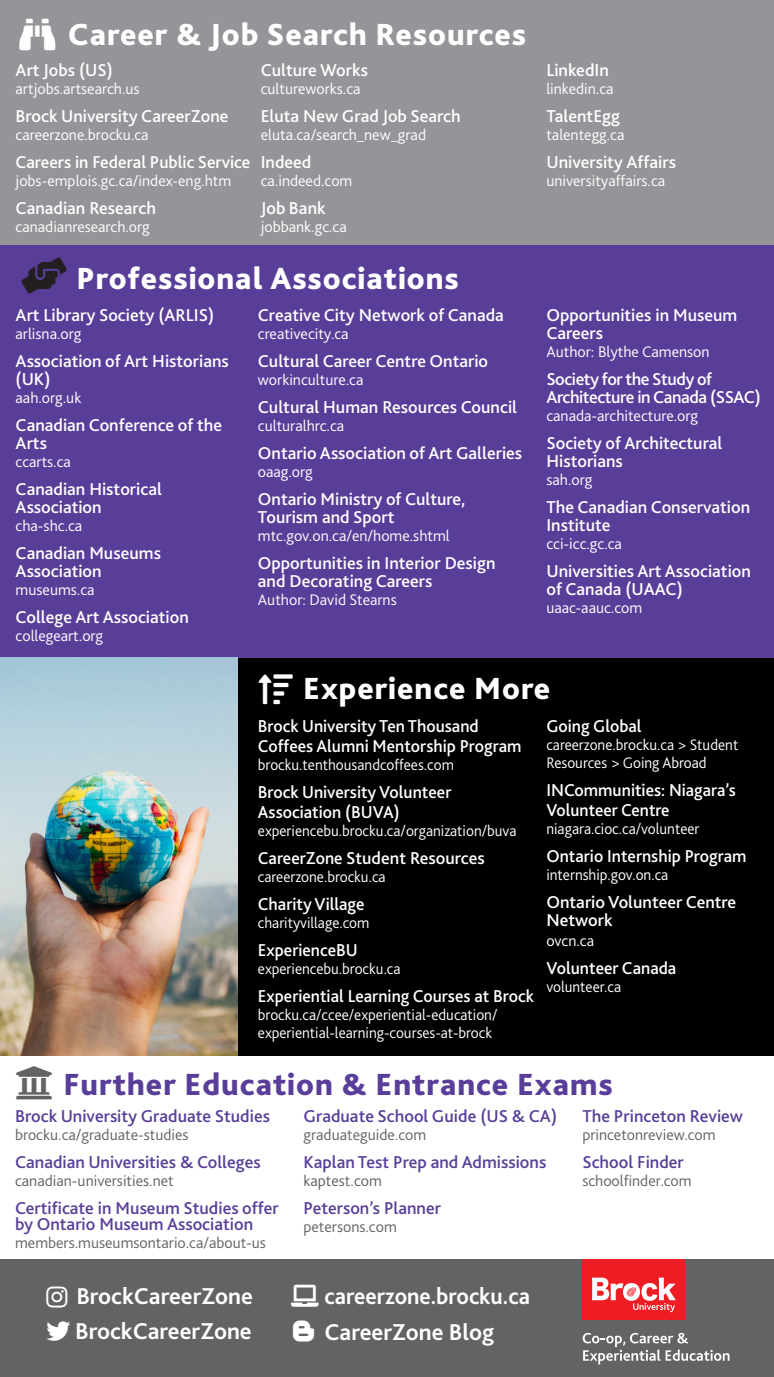
<style>
.page{position:relative;width:774px;height:1377px;background:#fff}
.page>*{position:absolute;margin:0;border:0;box-sizing:border-box;transform-origin:0 0}
.t1{font:38px "Font Awesome 5 Free Solid";color:#636366}
.t2{font:36px "Font Awesome 5 Free Solid";color:#fff}
.t3{font:800 32px "Bliss 2";letter-spacing:.03em;color:#fff}
.t4{font:800 32px "Bliss 2";letter-spacing:.03em;color:#593e99}
.t5{font:700 24px "Bliss 2";color:#fff}
.t6{font:700 24px "Bliss 2";color:#fff;scale:.96 1}
.t7{font:500 18px/18px "Bliss 2";color:#fff}
.t8{font:500 18px/16px "Bliss 2";color:#593e99}
.t9{font:500 18px/18px "Bliss 2";letter-spacing:-.025em;color:#fff}
.t10{font:300 16px "Bliss 2";color:#fff}
.t11{font:300 16px/18px "Bliss 2";color:#fff;scale:.96 1}
.t12{font:300 16px "Bliss 2";color:#636366}
</style>
<div class="page">
<div style="left:0;top:1259px;width:774px;height:118px;background:#636366"></div>
<div style="left:582px;top:1259px;width:103px;height:61px;background:#ee1d23"></div>
<svg style="left:592px;top:1278px;width:84px;height:34px"></svg>
<svg style="left:583px;top:1333px;width:147px;height:31px"></svg>
<div style="left:0;top:245px;width:774px;height:413px;background:#593e99"></div>
<div style="left:0;top:0;width:774px;height:245px;background:#939598"></div>
<div style="left:237px;top:658px;width:537px;height:397px;background:#000"></div>
<img style="left:0;top:658px;width:237px;height:397px">
<p class="t2" style="left:20px;top:17px;width:38px">■□◆●▲</p>
<p class="t3" style="left:68px;top:15px;width:460px">Career &amp; Job Search Resources</p>
<p class="t7" style="left:16px;top:61px;width:99px">Art Jobs (US)</p>
<p class="t10" style="left:16px;top:79px;width:125px">artjobs.artsearch.us</p>
<p class="t7" style="left:16px;top:107px;width:214px">Brock University CareerZone</p>
<p class="t10" style="left:16px;top:125px;width:135px">careerzone.brocku.ca</p>
<p class="t7" style="left:16px;top:153px;width:236px">Careers in Federal Public Service</p>
<p class="t10" style="left:16px;top:171px;width:217px">jobs-emplois.gc.ca/index-eng.htm</p>
<p class="t7" style="left:16px;top:199px;width:142px">Canadian Research</p>
<p class="t10" style="left:16px;top:217px;width:136px">canadianresearch.org</p>
<p class="t7" style="left:261px;top:61px;width:109px">Culture Works</p>
<p class="t10" style="left:261px;top:79px;width:101px">cultureworks.ca</p>
<p class="t7" style="left:261px;top:107px;width:201px">Eluta New Grad Job Search</p>
<p class="t10" style="left:261px;top:125px;width:167px">eluta.ca/search_new_grad</p>
<p class="t7" style="left:261px;top:153px;width:52px">Indeed</p>
<p class="t10" style="left:261px;top:171px;width:93px">ca.indeed.com</p>
<p class="t7" style="left:261px;top:199px;width:66px">Job Bank</p>
<p class="t10" style="left:261px;top:217px;width:88px">jobbank.gc.ca</p>
<p class="t3" style="left:77px;top:259px;width:384px">Professional Associations</p>
<p class="t7" style="left:16px;top:305px;width:200px">Art Library Society (ARLIS)</p>
<p class="t10" style="left:16px;top:323px;width:67px">arlisna.org</p>
<p class="t7" style="left:16px;top:351px;width:215px">Association of Art Historians (UK)</p>
<p class="t10" style="left:16px;top:387px;width:67px">aah.org.uk</p>
<p class="t7" style="left:16px;top:415px;width:208px">Canadian Conference of the<br>Arts</p>
<p class="t10" style="left:16px;top:451px;width:57px">ccarts.ca</p>
<p class="t7" style="left:16px;top:479px;width:148px">Canadian Historical<br>Association</p>
<p class="t10" style="left:16px;top:515px;width:68px">cha-shc.ca</p>
<p class="t7" style="left:16px;top:543px;width:147px">Canadian Museums<br>Association</p>
<p class="t10" style="left:16px;top:579px;width:80px">museums.ca</p>
<p class="t7" style="left:16px;top:607px;width:175px">College Art Association</p>
<p class="t10" style="left:16px;top:625px;width:89px">collegeart.org</p>
<p class="t7" style="left:258px;top:305px;width:247px">Creative City Network of Canada</p>
<p class="t10" style="left:258px;top:323px;width:92px">creativecity.ca</p>
<p class="t7" style="left:258px;top:351px;width:232px">Cultural Career Centre Ontario</p>
<p class="t10" style="left:258px;top:369px;width:107px">workinculture.ca</p>
<p class="t7" style="left:258px;top:397px;width:261px">Cultural Human Resources Council</p>
<p class="t10" style="left:258px;top:415px;width:88px">culturalhrc.ca</p>
<p class="t7" style="left:258px;top:443px;width:266px">Ontario Association of Art Galleries</p>
<p class="t10" style="left:258px;top:461px;width:56px">oaag.org</p>
<p class="t7" style="left:258px;top:489px;width:209px">Ontario Ministry of Culture,<br>Tourism and Sport</p>
<p class="t10" style="left:258px;top:525px;width:193px">mtc.gov.on.ca/en/home.shtml</p>
<p class="t7" style="left:258px;top:553px;width:239px">Opportunities in Interior Design and Decorating Careers</p>
<p class="t10" style="left:258px;top:589px;width:140px">Author: David Stearns</p>
<p class="t7" style="left:546px;top:61px;width:64px">LinkedIn</p>
<p class="t10" style="left:546px;top:79px;width:69px">linkedin.ca</p>
<p class="t7" style="left:546px;top:107px;width:75px">TalentEgg</p>
<p class="t10" style="left:546px;top:125px;width:80px">talentegg.ca</p>
<p class="t7" style="left:546px;top:153px;width:131px">University Affairs</p>
<p class="t10" style="left:546px;top:171px;width:120px">universityaffairs.ca</p>
<p class="t7" style="left:546px;top:305px;width:193px">Opportunities in Museum<br>Careers</p>
<p class="t10" style="left:546px;top:341px;width:165px">Author: Blythe Camenson</p>
<p class="t9" style="left:546px;top:369px;width:216px">Society for the Study of<br>Architecture in Canada (SSAC)</p>
<p class="t10" style="left:546px;top:405px;width:153px">canada-architecture.org</p>
<p class="t7" style="left:546px;top:433px;width:178px">Society of Architectural<br>Historians</p>
<p class="t10" style="left:546px;top:469px;width:47px">sah.org</p>
<p class="t7" style="left:546px;top:497px;width:205px">The Canadian Conservation<br>Institute</p>
<p class="t10" style="left:546px;top:533px;width:77px">cci-icc.gc.ca</p>
<p class="t7" style="left:546px;top:561px;width:206px">Universities Art Association of Canada (UAAC)</p>
<p class="t10" style="left:546px;top:597px;width:97px">uaac-aauc.com</p>
<p class="t3" style="left:259px;top:669px;width:293px">▲□▼□◆■▼◆ Experience More</p>
<p class="t7" style="left:258px;top:715px;width:265px;line-height:20px">Brock University Ten Thousand<br>Coffees Alumni Mentorship Program</p>
<p class="t11" style="left:258px;top:755px;width:206px">brocku.tenthousandcoffees.com</p>
<p class="t7" style="left:258px;top:782px;width:195px">Brock University Volunteer</p>
<p class="t7" style="left:258px;top:802px;width:143px">Association (BUVA)</p>
<p class="t11" style="left:258px;top:821px;width:271px">experiencebu.brocku.ca/organization/buva</p>
<p class="t7" style="left:258px;top:848px;width:228px">CareerZone Student Resources</p>
<p class="t11" style="left:258px;top:867px;width:135px">careerzone.brocku.ca</p>
<p class="t7" style="left:258px;top:894px;width:108px">Charity Village</p>
<p class="t11" style="left:258px;top:913px;width:118px">charityvillage.com</p>
<p class="t7" style="left:258px;top:940px;width:101px">ExperienceBU</p>
<p class="t11" style="left:258px;top:959px;width:150px">experiencebu.brocku.ca</p>
<p class="t7" style="left:258px;top:986px;width:278px">Experiential Learning Courses at Brock</p>
<p class="t11" style="left:258px;top:1005px;width:251px">brocku.ca/ccee/experiential-education/ experiential-learning-courses-at-brock</p>
<p class="t7" style="left:546px;top:716px;width:97px">Going Global</p>
<p class="t11" style="left:546px;top:735px;width:201px">careerzone.brocku.ca &gt; Student<br>Resources &gt; Going Abroad</p>
<p class="t7" style="left:546px;top:779px;width:191px;line-height:20px">INCommunities: Niagara’s<br>Volunteer Centre</p>
<p class="t11" style="left:546px;top:819px;width:161px">niagara.cioc.ca/volunteer</p>
<p class="t7" style="left:546px;top:846px;width:202px">Ontario Internship Program</p>
<p class="t11" style="left:546px;top:865px;width:129px">internship.gov.on.ca</p>
<p class="t7" style="left:546px;top:892px;width:191px">Ontario Volunteer Centre<br>Network</p>
<p class="t10" style="left:546px;top:931px;width:49px">ovcn.ca</p>
<p class="t7" style="left:546px;top:958px;width:131px">Volunteer Canada</p>
<p class="t11" style="left:546px;top:977px;width:79px">volunteer.ca</p>
<p class="t1" style="left:15px;top:1064px;width:39px">◆■❖▲▼</p>
<p class="t4" style="left:63px;top:1065px;width:551px">Further Education &amp; Entrance Exams</p>
<p class="t8" style="left:15px;top:1107px;width:256px">Brock University Graduate Studies</p>
<p class="t12" style="left:15px;top:1124px;width:175px">brocku.ca/graduate-studies</p>
<p class="t8" style="left:15px;top:1153px;width:247px">Canadian Universities &amp; Colleges</p>
<p class="t12" style="left:15px;top:1170px;width:160px">canadian-universities.net</p>
<p class="t8" style="left:15px;top:1199px;width:265px">Certificate in Museum Studies offer by Ontario Museum Association</p>
<p class="t12" style="left:15px;top:1232px;width:252px">members.museumsontario.ca/about-us</p>
<p class="t8" style="left:304px;top:1107px;width:255px">Graduate School Guide (US &amp; CA)</p>
<p class="t12" style="left:304px;top:1124px;width:124px">graduateguide.com</p>
<p class="t8" style="left:304px;top:1153px;width:244px">Kaplan Test Prep and Admissions</p>
<p class="t12" style="left:304px;top:1170px;width:80px">kaptest.com</p>
<p class="t8" style="left:304px;top:1199px;width:139px">Peterson’s Planner</p>
<p class="t12" style="left:304px;top:1216px;width:95px">petersons.com</p>
<p class="t8" style="left:582px;top:1107px;width:162px">The Princeton Review</p>
<p class="t12" style="left:582px;top:1124px;width:135px">princetonreview.com</p>
<p class="t8" style="left:582px;top:1153px;width:103px">School Finder</p>
<p class="t12" style="left:582px;top:1170px;width:111px">schoolfinder.com</p>
<h3 class="t5" style="left:76px;top:1281px;width:178px">BrockCareerZone</h3>
<h3 class="t5" style="left:46px;top:1316px;width:207px">▼▼▼ BrockCareerZone</h3>
<h3 class="t6" style="left:291px;top:1281px;width:250px">●▼□ careerzone.brocku.ca</h3>
<h3 class="t5" style="left:293px;top:1317px;width:203px">●□ CareerZone Blog</h3>
</div>
